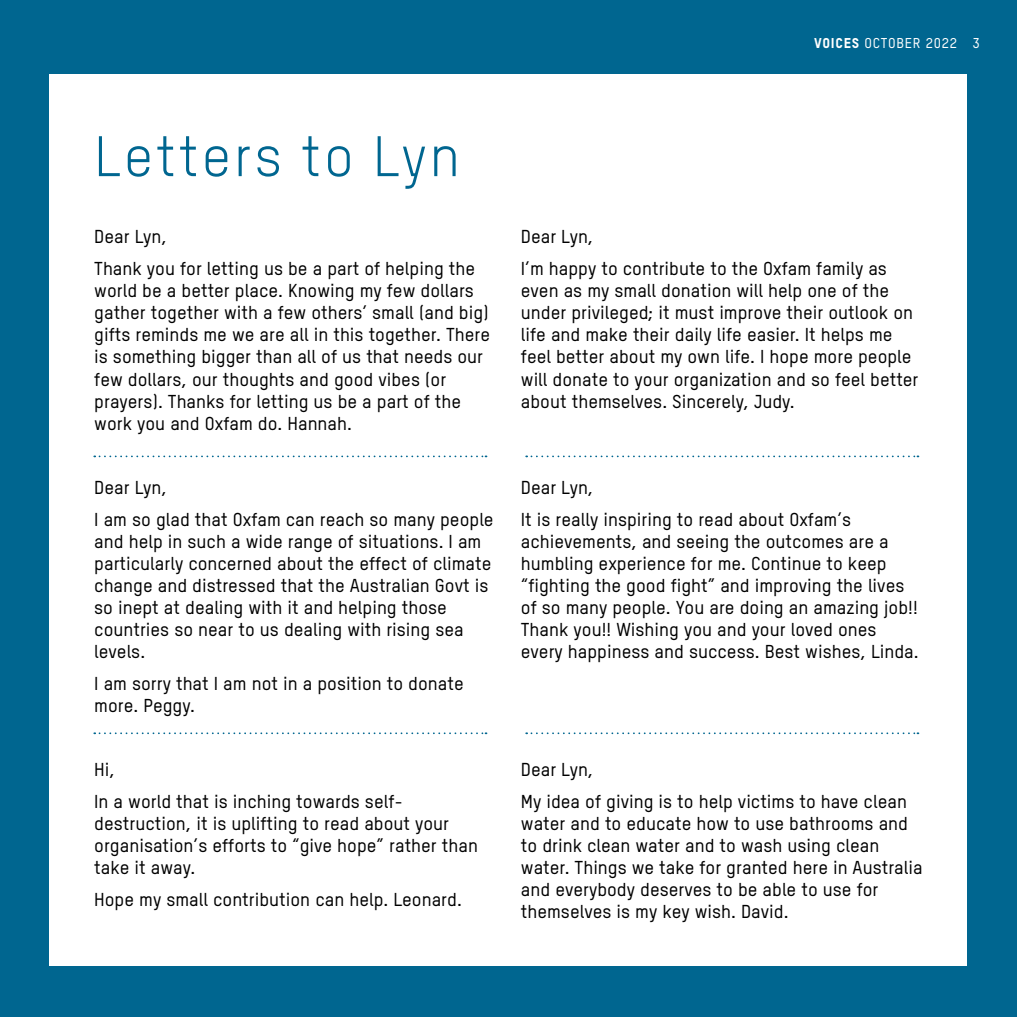
<style>
.page{position:relative;width:1017px;height:1017px;background:#006690}
.page>*{position:absolute;margin:0;border:0;box-sizing:border-box;transform-origin:0 0}
.t1{font:56px "Oxfam TSTARPRO";letter-spacing:.05em;color:#006690}
.t2{font:500 18.38px/22.1px "Oxfam TSTARPRO";color:#000}
.t3{font:500 14px "Oxfam TSTARPRO";letter-spacing:.05em;color:#fff}
.s1{font-family:"Oxfam TSTARPRO Headline";font-weight:400}
</style>
<div class="page">
<div style="left:50px;top:74px;width:917px;height:892px;background:#fff"></div>
<svg style="left:94px;top:456px;width:393px;height:1px"></svg>
<svg style="left:526px;top:456px;width:392px;height:1px"></svg>
<svg style="left:526px;top:732px;width:392px;height:2px"></svg>
<svg style="left:94px;top:732px;width:393px;height:2px"></svg>
<p class="t3" style="left:814px;top:35px;width:167px"><span class="s1">VOICES</span> OCTOBER 2022 3</p>
<h1 class="t1" style="left:94px;top:123px;width:367px">Letters to Lyn</h1>
<p class="t2" style="left:94px;top:221px;width:382px;line-height:32px">Dear Lyn,<br>Thank you for letting us be a part of helping the</p>
<p class="t2" style="left:94px;top:280px;width:397px">world be a better place. Knowing my few dollars gather together with a few others’ small (and big) gifts reminds me we are all in this together. There is something bigger than all of us that needs our few dollars, our thoughts and good vibes (or prayers). Thanks for letting us be a part of the work you and Oxfam do. Hannah.</p>
<p class="t2" style="left:94px;top:471px;width:401px;line-height:32px">Dear Lyn,<br>I am so glad that Oxfam can reach so many people</p>
<p class="t2" style="left:94px;top:530px;width:399px">and help in such a wide range of situations. I am particularly concerned about the effect of climate change and distressed that the Australian Govt is so inept at dealing with it and helping those countries so near to us dealing with rising sea levels.</p>
<p class="t2" style="left:94px;top:672px;width:371px">I am sorry that I am not in a position to donate more. Peggy.</p>
<p class="t2" style="left:94px;top:753px;width:310px;line-height:32px">Hi,<br>In a world that is inching towards self-</p>
<p class="t2" style="left:94px;top:812px;width:385px">destruction, it is uplifting to read about your organisation’s efforts to “give hope” rather than take it away.</p>
<p class="t2" style="left:94px;top:888px;width:369px">Hope my small contribution can help. Leonard.</p>
<p class="t2" style="left:521px;top:221px;width:368px;line-height:32px">Dear Lyn,<br>I’m happy to contribute to the Oxfam family as</p>
<p class="t2" style="left:521px;top:280px;width:399px">even as my small donation will help one of the under privileged; it must improve their outlook on life and make their daily life easier. It helps me feel better about my own life. I hope more people will donate to your organization and so feel better about themselves. Sincerely, Judy.</p>
<p class="t2" style="left:521px;top:471px;width:332px;line-height:32px">Dear Lyn,<br>It is really inspiring to read about Oxfam’s</p>
<p class="t2" style="left:521px;top:530px;width:399px">achievements, and seeing the outcomes are a humbling experience for me. Continue to keep “fighting the good fight” and improving the lives of so many people. You are doing an amazing job!!<br>Thank you!! Wishing you and your loved ones every happiness and success. Best wishes, Linda.</p>
<p class="t2" style="left:521px;top:753px;width:388px;line-height:32px">Dear Lyn,<br>My idea of giving is to help victims to have clean</p>
<p class="t2" style="left:521px;top:812px;width:403px">water and to educate how to use bathrooms and to drink clean water and to wash using clean water. Things we take for granted here in Australia and everybody deserves to be able to use for themselves is my key wish. David.</p>
</div>
